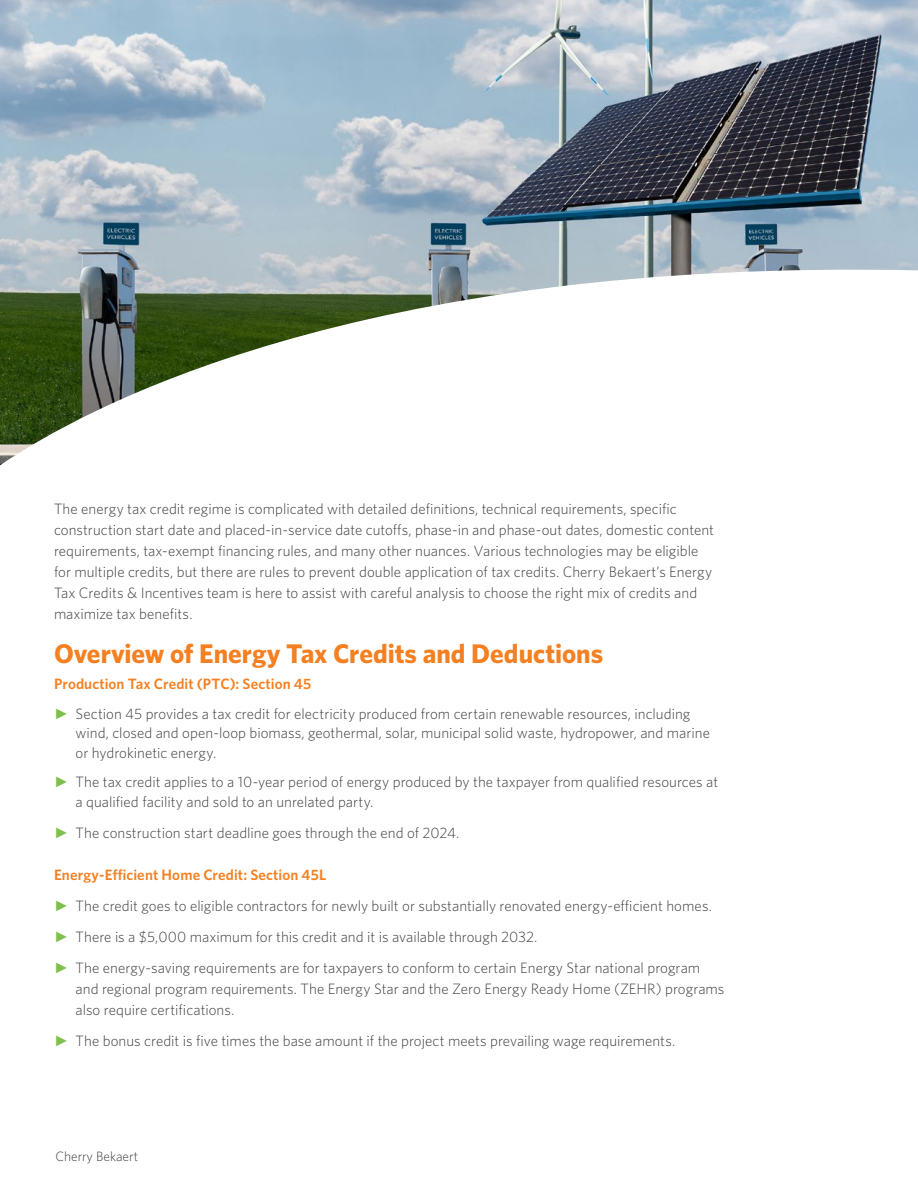
<style>
.page{position:relative;width:918px;height:1188px;background:#fff}
.page>*{position:absolute;margin:0;border:0;box-sizing:border-box;transform-origin:0 0}
.t1{font:700 27px "Whitney";color:#f58021}
.t2{font:300 15px/21px "Whitney";color:#3e3e3f}
.t3{font:300 13.5px "Whitney";color:#3e3e3f}
.s1{font-weight:600;color:#f58021}
.s2{font-family:"Arial";font-weight:400;color:#80bf4e}
</style>
<div class="page">
<img style="left:0;top:0;width:918px;height:465px">
<p class="t2" style="left:54px;top:498px;width:661px">The energy tax credit regime is complicated with detailed definitions, technical requirements, specific construction start date and placed-in-service date cutoffs, phase-in and phase-out dates, domestic content requirements, tax-exempt financing rules, and many other nuances. Various technologies may be eligible for multiple credits, but there are rules to prevent double application of tax credits. Cherry Bekaert’s Energy Tax Credits &amp; Incentives team is here to assist with careful analysis to choose the right mix of credits and maximize tax benefits.</p>
<h1 class="t1" style="left:54px;top:636px;width:551px">Overview of Energy Tax Credits and Deductions</h1>
<p class="t2" style="left:54px;top:669px;width:638px;line-height:29.5px"><span class="s1">Production Tax Credit (PTC): Section 45<br></span><span class="s2">►</span> Section 45 provides a tax credit for electricity produced from certain renewable resources, including</p>
<p class="t2" style="left:76px;top:723px;width:636px;line-height:19.5px">wind, closed and open-loop biomass, geothermal, solar, municipal solid waste, hydropower, and marine or hydrokinetic energy.</p>
<p class="t2" style="left:76px;top:772px;width:644px;line-height:19.5px;text-indent:-22px"><span class="s2">►</span> The tax credit applies to a 10-year period of energy produced by the taxpayer from qualified resources at a qualified facility and sold to an unrelated party.</p>
<p class="t2" style="left:54px;top:822px;width:407px"><span class="s2">►</span> The construction start deadline goes through the end of 2024.</p>
<p class="t2" style="left:54px;top:859px;width:659px;line-height:31px"><span class="s1">Energy-Efficient Home Credit: Section 45L<br></span><span class="s2">►</span> The credit goes to eligible contractors for newly built or substantially renovated energy-efficient homes. <span class="s2">►</span> There is a $5,000 maximum for this credit and it is available through 2032.<br><span class="s2">►</span> The energy-saving requirements are for taxpayers to conform to certain Energy Star national program</p>
<p class="t2" style="left:76px;top:978px;width:650px">and regional program requirements. The Energy Star and the Zero Energy Ready Home (ZEHR) programs also require certifications.</p>
<p class="t2" style="left:54px;top:1030px;width:623px"><span class="s2">►</span> The bonus credit is five times the base amount if the project meets prevailing wage requirements.</p>
<p class="t3" style="left:56px;top:1147px;width:84px">Cherry Bekaert</p>
</div>
